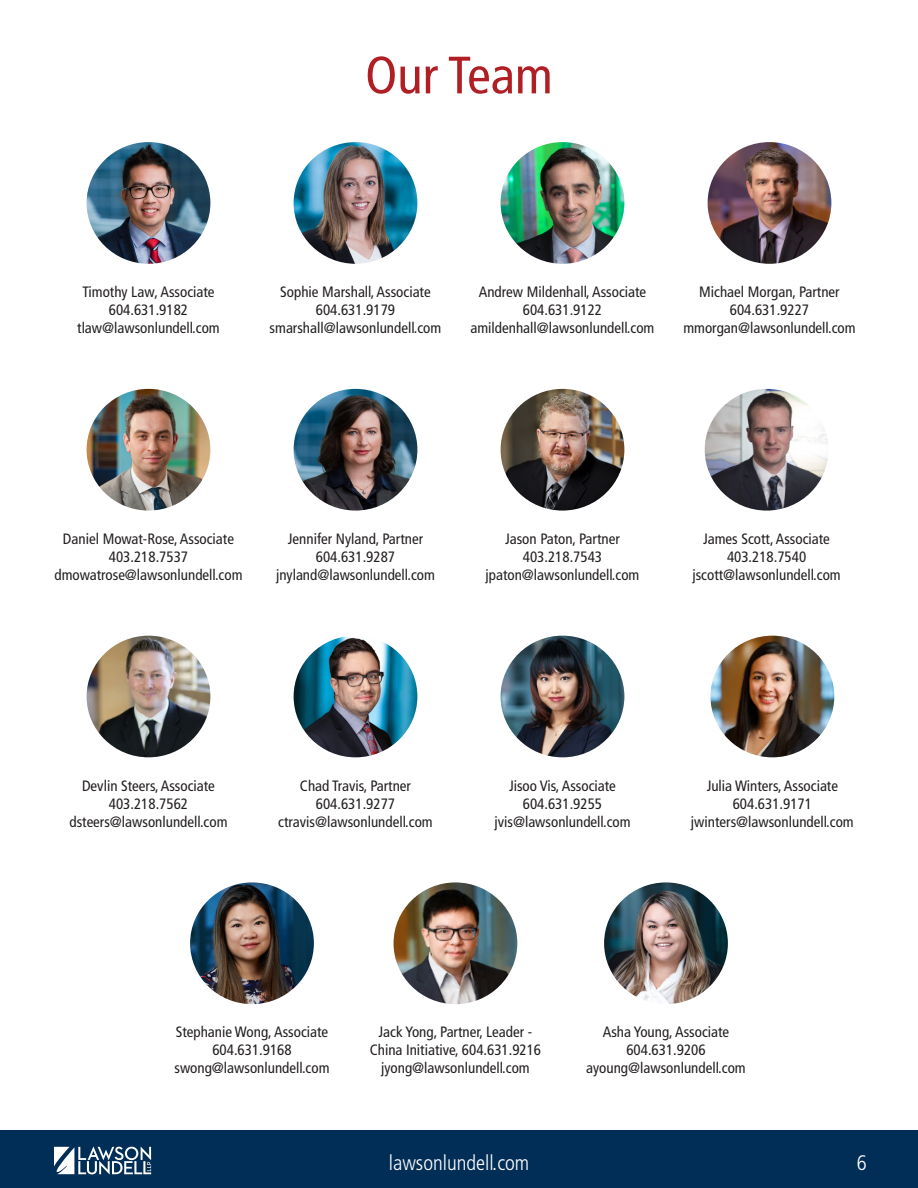
<style>
.page{position:relative;width:918px;height:1188px;background:#fff}
.page>*{position:absolute;margin:0;border:0;box-sizing:border-box;transform-origin:0 0}
.t1{font:condensed 52.5px "Frutiger LT Pro";color:#af1f24}
.t2{font:300 condensed 21px "Frutiger LT Pro";color:#fff}
.t3{font:condensed 15px/18px "Frutiger LT Pro";color:#231f20;text-align:center}
</style>
<div class="page">
<div style="left:0;top:1131px;width:918px;height:57px;background:#002e56"></div>
<svg style="left:54px;top:1147px;width:97px;height:27px"></svg>
<img style="left:294px;top:636px;width:123px;height:121px">
<img style="left:394px;top:882px;width:123px;height:122px">
<img style="left:294px;top:389px;width:123px;height:122px">
<img style="left:708px;top:142px;width:123px;height:122px">
<img style="left:501px;top:389px;width:123px;height:122px">
<img style="left:501px;top:142px;width:123px;height:122px">
<img style="left:710px;top:636px;width:124px;height:121px">
<img style="left:190px;top:882px;width:124px;height:122px">
<img style="left:87px;top:142px;width:123px;height:122px">
<img style="left:87px;top:389px;width:123px;height:122px">
<img style="left:501px;top:636px;width:123px;height:121px">
<img style="left:294px;top:142px;width:123px;height:122px">
<img style="left:87px;top:636px;width:123px;height:121px">
<img style="left:604px;top:882px;width:124px;height:122px">
<img style="left:705px;top:389px;width:123px;height:122px">
<p class="t1" style="left:365px;top:45px;width:189px">Our Team</p>
<p class="t3" style="left:82px;top:283px;width:134px">Timothy Law, Associate</p>
<p class="t3" style="left:109px;top:301px;width:81px">604.631.9182</p>
<p class="t3" style="left:77px;top:319px;width:144px">tlaw@lawsonlundell.com</p>
<p class="t3" style="left:280px;top:283px;width:152px">Sophie Marshall, Associate</p>
<p class="t3" style="left:316px;top:301px;width:81px">604.631.9179</p>
<p class="t3" style="left:270px;top:319px;width:173px">smarshall@lawsonlundell.com</p>
<p class="t3" style="left:479px;top:283px;width:169px">Andrew Mildenhall, Associate</p>
<p class="t3" style="left:523px;top:301px;width:81px">604.631.9122</p>
<p class="t3" style="left:471px;top:319px;width:185px">amildenhall@lawsonlundell.com</p>
<p class="t3" style="left:699px;top:283px;width:142px">Michael Morgan, Partner</p>
<p class="t3" style="left:730px;top:301px;width:81px">604.631.9227</p>
<p class="t3" style="left:683px;top:319px;width:174px">mmorgan@lawsonlundell.com</p>
<p class="t3" style="left:63px;top:530px;width:173px">Daniel Mowat-Rose, Associate</p>
<p class="t3" style="left:109px;top:548px;width:81px">403.218.7537</p>
<p class="t3" style="left:54px;top:566px;width:190px">dmowatrose@lawsonlundell.com</p>
<p class="t3" style="left:288px;top:530px;width:137px">Jennifer Nyland, Partner</p>
<p class="t3" style="left:316px;top:548px;width:81px">604.631.9287</p>
<p class="t3" style="left:276px;top:566px;width:160px">jnyland@lawsonlundell.com</p>
<p class="t3" style="left:505px;top:530px;width:116px">Jason Paton, Partner</p>
<p class="t3" style="left:523px;top:548px;width:81px">403.218.7543</p>
<p class="t3" style="left:486px;top:566px;width:155px">jpaton@lawsonlundell.com</p>
<p class="t3" style="left:703px;top:530px;width:128px">James Scott, Associate</p>
<p class="t3" style="left:727px;top:548px;width:81px">403.218.7540</p>
<p class="t3" style="left:692px;top:566px;width:150px">jscott@lawsonlundell.com</p>
<p class="t3" style="left:82px;top:776px;width:134px">Devlin Steers, Associate</p>
<p class="t3" style="left:109px;top:794px;width:81px">403.218.7562</p>
<p class="t3" style="left:69px;top:812px;width:160px">dsteers@lawsonlundell.com</p>
<p class="t3" style="left:300px;top:776px;width:113px">Chad Travis, Partner</p>
<p class="t3" style="left:316px;top:794px;width:81px">604.631.9277</p>
<p class="t3" style="left:278px;top:812px;width:156px">ctravis@lawsonlundell.com</p>
<p class="t3" style="left:509px;top:776px;width:108px">Jisoo Vis, Associate</p>
<p class="t3" style="left:523px;top:794px;width:81px">604.631.9255</p>
<p class="t3" style="left:494px;top:812px;width:138px">jvis@lawsonlundell.com</p>
<p class="t3" style="left:707px;top:776px;width:133px">Julia Winters, Associate</p>
<p class="t3" style="left:733px;top:794px;width:81px">604.631.9171</p>
<p class="t3" style="left:691px;top:812px;width:164px">jwinters@lawsonlundell.com</p>
<p class="t3" style="left:176px;top:1023px;width:154px">Stephanie Wong, Associate</p>
<p class="t3" style="left:212px;top:1041px;width:81px">604.631.9168</p>
<p class="t3" style="left:174px;top:1059px;width:157px">swong@lawsonlundell.com</p>
<p class="t3" style="left:370px;top:1023px;width:173px">Jack Yong, Partner, Leader -<br>China Initiative, 604.631.9216</p>
<p class="t3" style="left:381px;top:1059px;width:150px">jyong@lawsonlundell.com</p>
<p class="t3" style="left:603px;top:1023px;width:128px">Asha Young, Associate</p>
<p class="t3" style="left:626px;top:1041px;width:81px">604.631.9206</p>
<p class="t3" style="left:586px;top:1059px;width:161px">ayoung@lawsonlundell.com</p>
<p class="t2" style="left:389px;top:1151px;width:142px">lawsonlundell.com</p>
<p class="t2" style="left:857px;top:1151px;width:12px">6</p>
</div>
